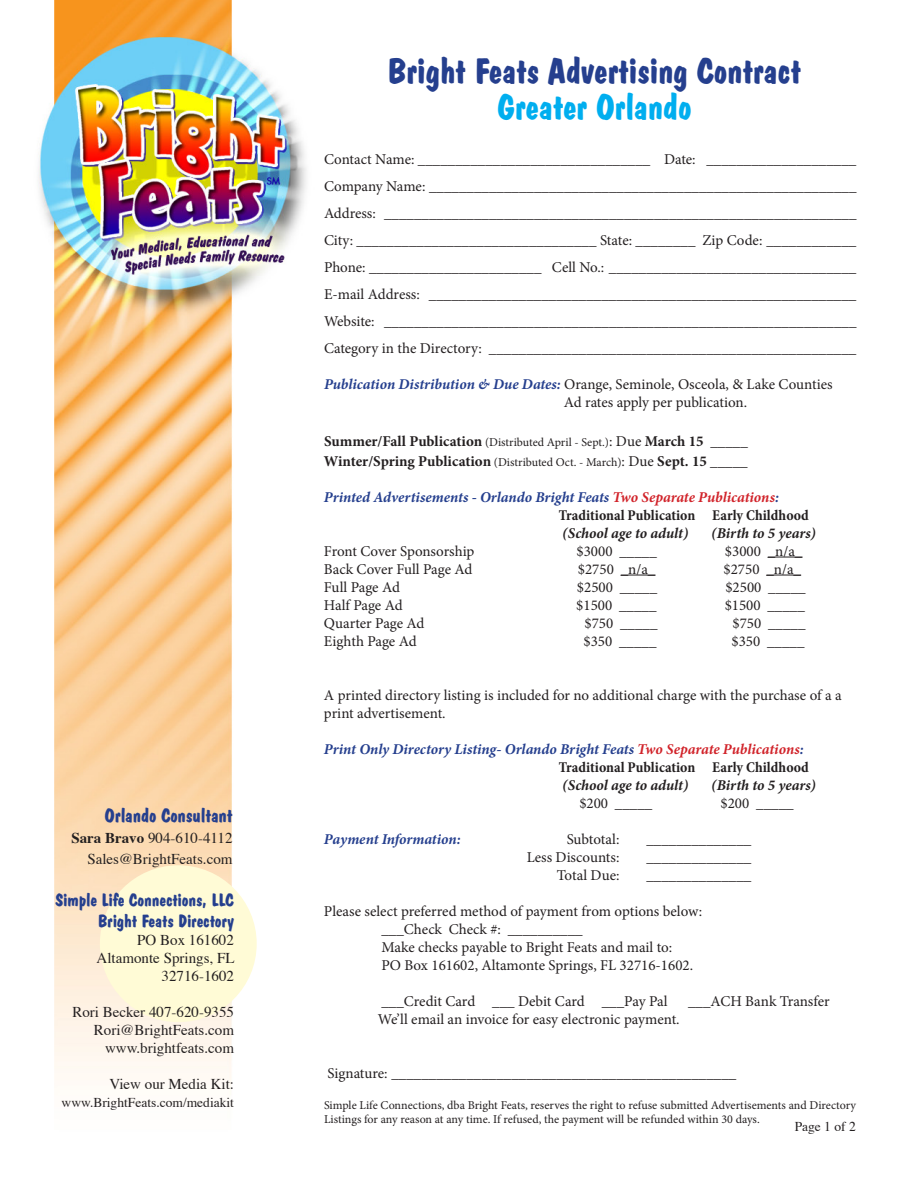
<style>
.page{position:relative;width:918px;height:1188px;background:#fff}
.page>*{position:absolute;margin:0;border:0;box-sizing:border-box;transform-origin:0 0}
.t1{font:36px "Dom Bold BT";color:#253f8e}
.t2{font:36px "Dom Bold BT";color:#00aeef}
.t3{font:19.5px "Dom Bold BT";color:#253f8e}
.t4{font:18px/21px "Dom Bold BT";color:#253f8e;text-align:right}
.t5{font:15px/27px "Minion Pro";color:#231f20}
.t6{font:italic 700 15px/18px "Minion Pro";letter-spacing:-.005em;color:#253f8e}
.t7{font:15px/18px "Times";color:#231f20;text-align:right}
.t8{font:700 15px/19.5px "Minion Pro";letter-spacing:-.005em;color:#231f20}
.t9{font:italic 700 15px "Minion Pro";letter-spacing:-.005em;color:#231f20}
.t10{font:13.5px "Times";color:#231f20}
.t11{font:12px/13.5px "Minion Pro";color:#231f20}
.s1{font-weight:700}
.s2{font-weight:700;font-style:italic;color:#253f8e}
.s3{font-weight:400;font-size:12px}
.s4{font-weight:400}
.s5{color:#d1232a}
.s6{font-style:normal;font-stretch:condensed;color:#231f20}
</style>
<div class="page">
<img style="left:38px;top:0;width:269px;height:1088px">
<div style="left:100px;top:865px;width:157px;height:157px;background:#fffbd6;border-radius:50%"></div>
<hr style="left:768px;top:557px;width:35px;height:1px;background:#231f20">
<hr style="left:621px;top:575px;width:34px;height:1px;background:#231f20">
<hr style="left:766px;top:575px;width:35px;height:1px;background:#231f20">
<h2 class="t3" style="left:105px;top:803px;width:129px">Orlando Consultant</h2>
<p class="t7" style="left:71px;top:826px;width:163px;line-height:21px"><span class="s1">Sara Bravo</span> 904-610-4112<br>Sales@BrightFeats.com</p>
<p class="t4" style="left:55px;top:889px;width:180px">Simple Life Connections, LLC<br>Bright Feats Directory</p>
<p class="t7" style="left:97px;top:929px;width:139px">PO Box 161602<br>Altamonte Springs, FL<br>32716-1602</p>
<p class="t7" style="left:72px;top:1001px;width:163px">Rori Becker 407-620-9355<br>Rori@BrightFeats.com www.brightfeats.com</p>
<p class="t7" style="left:110px;top:1073px;width:126px">View our Media Kit:</p>
<p class="t10" style="left:62px;top:1090px;width:174px">www.BrightFeats.com/mediakit</p>
<h1 class="t1" style="left:387px;top:49px;width:415px">Bright Feats Advertising Contract</h1>
<h1 class="t2" style="left:497px;top:85px;width:196px">Greater Orlando</h1>
<p class="t5" style="left:324px;top:146px;width:534px;text-align:justify">Contact Name: _______________________________ Date: ____________________ Company Name: _________________________________________________________ Address: _______________________________________________________________ City: ________________________________ State: ________ Zip Code: ____________ Phone: _______________________ Cell No.: _________________________________ E-mail Address: _________________________________________________________ Website: _______________________________________________________________ Category in the Directory: _________________________________________________</p>
<p class="t5" style="left:564px;top:375px;width:270px;line-height:18px;text-indent:-240px"><span class="s2">Publication Distribution &amp; Due Dates:</span> Orange, Seminole, Osceola, &amp; Lake Counties<br>Ad rates apply per publication.</p>
<p class="t8" style="left:324px;top:431px;width:425px">Summer/Fall Publication <span class="s3">(Distributed April - Sept.)</span><span class="s4">: Due</span> March 15 <span class="s4">_____<br></span>Winter/Spring Publication <span class="s3">(Distributed Oct. - March)</span><span class="s4">: Due</span> Sept. 15 <span class="s4">_____</span></p>
<p class="t6" style="left:559px;top:487px;width:251px;text-indent:-235px">Printed Advertisements - Orlando Bright Feats <span class="s5">Two Separate Publications</span>:<br><span class="s6">Traditional Publication Early Childhood</span></p>
<p class="t9" style="left:562px;top:522px;width:127px">(School age to adult)</p>
<p class="t9" style="left:711px;top:522px;width:106px">(Birth to 5 years)</p>
<p class="t5" style="left:324px;top:537px;width:152px">Front Cover Sponsorship</p>
<p class="t5" style="left:577px;top:537px;width:82px">$3000 _____</p>
<p class="t5" style="left:725px;top:537px;width:79px">$3000 _n/a_</p>
<p class="t5" style="left:324px;top:555px;width:150px">Back Cover Full Page Ad</p>
<p class="t5" style="left:578px;top:555px;width:79px">$2750 _n/a_</p>
<p class="t5" style="left:724px;top:555px;width:79px">$2750 _n/a_</p>
<p class="t5" style="left:324px;top:573px;width:77px">Full Page Ad</p>
<p class="t5" style="left:577px;top:573px;width:82px">$2500 _____</p>
<p class="t5" style="left:725px;top:573px;width:82px">$2500 _____</p>
<p class="t5" style="left:324px;top:591px;width:80px">Half Page Ad</p>
<p class="t5" style="left:576px;top:591px;width:82px">$1500 _____</p>
<p class="t5" style="left:725px;top:591px;width:82px">$1500 _____</p>
<p class="t5" style="left:324px;top:609px;width:102px">Quarter Page Ad</p>
<p class="t5" style="left:584px;top:609px;width:75px">$750 _____</p>
<p class="t5" style="left:733px;top:609px;width:75px">$750 _____</p>
<p class="t5" style="left:324px;top:627px;width:94px">Eighth Page Ad</p>
<p class="t5" style="left:584px;top:627px;width:75px">$350 _____</p>
<p class="t5" style="left:732px;top:627px;width:75px">$350 _____</p>
<p class="t5" style="left:324px;top:686px;width:519px;line-height:18px">A printed directory listing is included for no additional charge with the purchase of a a print advertisement.</p>
<p class="t6" style="left:559px;top:739px;width:251px;text-indent:-235px">Print Only Directory Listing- Orlando Bright Feats <span class="s5">Two Separate Publications</span>:<br><span class="s6">Traditional Publication Early Childhood</span></p>
<p class="t9" style="left:562px;top:774px;width:127px">(School age to adult)</p>
<p class="t9" style="left:711px;top:774px;width:106px">(Birth to 5 years)</p>
<p class="t5" style="left:579px;top:789px;width:75px">$200 _____</p>
<p class="t5" style="left:721px;top:789px;width:75px">$200 _____</p>
<p class="t6" style="left:324px;top:829px;width:138px">Payment Information:</p>
<p class="t5" style="left:567px;top:825px;width:54px">Subtotal:</p>
<p class="t5" style="left:646px;top:825px;width:106px">______________</p>
<p class="t5" style="left:527px;top:843px;width:94px">Less Discounts:</p>
<p class="t5" style="left:646px;top:843px;width:106px">______________</p>
<p class="t5" style="left:557px;top:861px;width:64px">Total Due:</p>
<p class="t5" style="left:646px;top:861px;width:106px">______________</p>
<p class="t5" style="left:381px;top:902px;width:322px;line-height:18px;text-indent:-57px">Please select preferred method of payment from options below: ___Check Check #: __________<br>Make checks payable to Bright Feats and mail to:<br>PO Box 161602, Altamonte Springs, FL 32716-1602.</p>
<p class="t5" style="left:381px;top:987px;width:288px">___Credit Card ___ Debit Card ___Pay Pal</p>
<p class="t5" style="left:688px;top:987px;width:143px">___ACH Bank Transfer</p>
<p class="t5" style="left:378px;top:1005px;width:303px">We’ll email an invoice for easy electronic payment.</p>
<p class="t5" style="left:327px;top:1059px;width:411px">Signature: ______________________________________________</p>
<p class="t11" style="left:324px;top:1099px;width:534px">Simple Life Connections, dba Bright Feats, reserves the right to refuse submitted Advertisements and Directory<br>Listings for any reason at any time. If refused, the payment will be refunded within 30 days.</p>
<p class="t10" style="left:795px;top:1113px;width:63px">Page 1 of 2</p>
</div>
